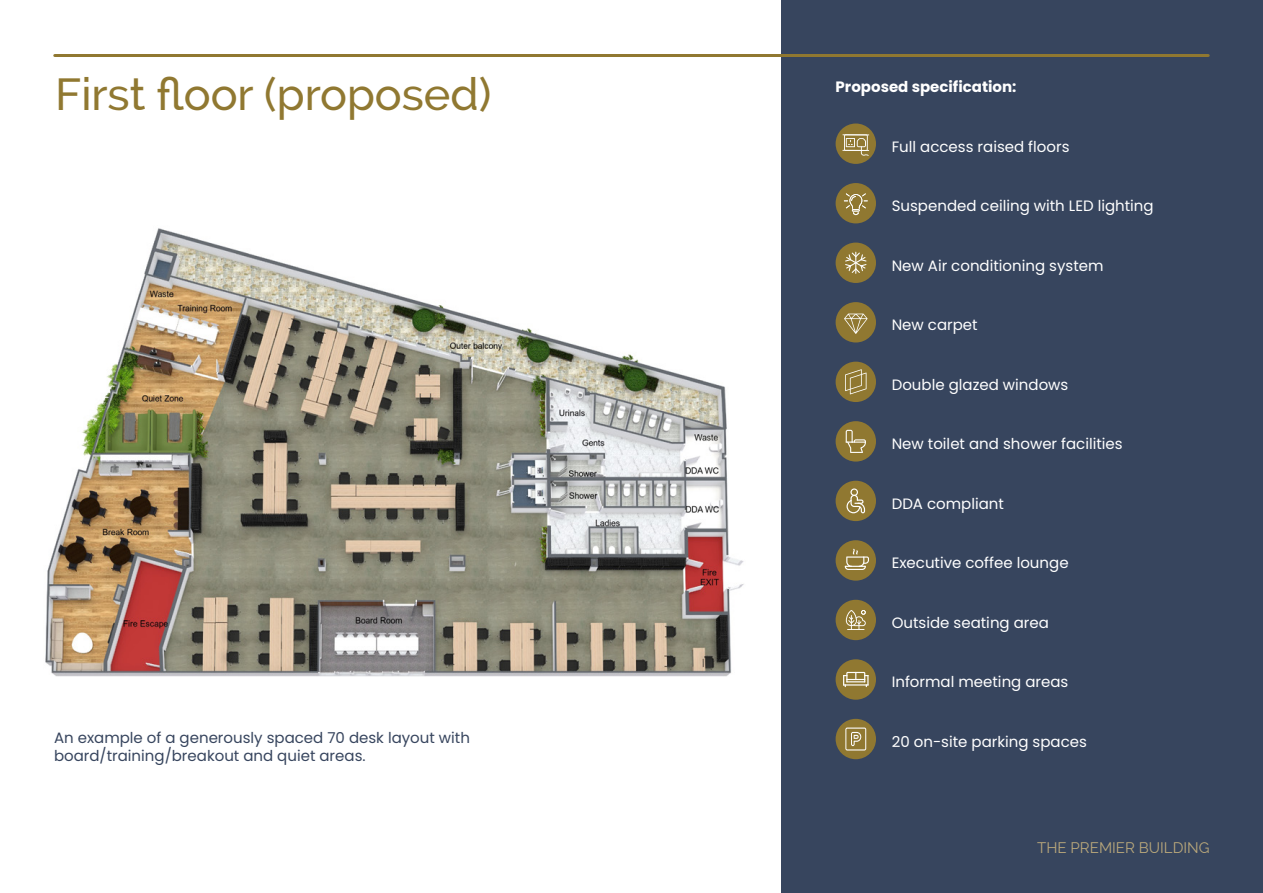
<style>
.page{position:relative;width:1263px;height:893px;background:#fff}
.page>*{position:absolute;margin:0;border:0;box-sizing:border-box;transform-origin:0 0}
.t1{font:500 45px "Raleway";color:#907831}
.t2{font:15px "Poppins";color:#fff}
.t3{font:15px/18px "Poppins";color:#37455e}
.Heading_2{font:700 15px "Poppins";color:#fff}
.t4{font:15px "Raleway";color:#baa87b}
</style>
<div class="page">
<div style="left:781px;top:0;width:482px;height:893px;background:#37455e"></div>
<hr style="left:55px;top:54px;width:1153px;height:3px;background:#907831">
<div style="left:836px;top:124px;width:40px;height:40px;background:#907831;border-radius:50%"></div>
<svg style="left:842px;top:134px;width:27px;height:22px"></svg>
<div style="left:836px;top:183px;width:40px;height:40px;background:#907831;border-radius:50%"></div>
<svg style="left:844px;top:193px;width:24px;height:22px"></svg>
<div style="left:836px;top:243px;width:40px;height:40px;background:#907831;border-radius:50%"></div>
<svg style="left:845px;top:252px;width:21px;height:22px"></svg>
<div style="left:836px;top:302px;width:40px;height:40px;background:#907831;border-radius:50%"></div>
<svg style="left:844px;top:314px;width:23px;height:20px"></svg>
<div style="left:836px;top:362px;width:40px;height:40px;background:#907831;border-radius:50%"></div>
<svg style="left:845px;top:369px;width:21px;height:25px"></svg>
<div style="left:836px;top:421px;width:40px;height:41px;background:#907831;border-radius:50%"></div>
<svg style="left:846px;top:430px;width:20px;height:23px"></svg>
<div style="left:836px;top:481px;width:40px;height:40px;background:#907831;border-radius:50%"></div>
<svg style="left:846px;top:488px;width:19px;height:25px"></svg>
<div style="left:836px;top:540px;width:40px;height:41px;background:#907831;border-radius:50%"></div>
<svg style="left:845px;top:549px;width:24px;height:21px"></svg>
<div style="left:836px;top:600px;width:40px;height:40px;background:#907831;border-radius:50%"></div>
<svg style="left:846px;top:610px;width:20px;height:20px"></svg>
<div style="left:836px;top:659px;width:40px;height:41px;background:#907831;border-radius:50%"></div>
<svg style="left:843px;top:672px;width:25px;height:15px"></svg>
<div style="left:836px;top:719px;width:40px;height:40px;background:#907831;border-radius:50%"></div>
<svg style="left:845px;top:727px;width:21px;height:23px"></svg>
<img style="left:45px;top:228px;width:699px;height:448px">
<p class="t1" style="left:55px;top:68px;width:438px">First floor (proposed)</p>
<p class="t3" style="left:54px;top:729px;width:417px">An example of a generously spaced 70 desk layout with board/training/breakout and quiet areas.</p>
<p class="Heading_2" style="left:836px;top:78px;width:182px">Proposed specification:</p>
<p class="t2" style="left:892px;top:138px;width:179px">Full access raised floors</p>
<p class="t2" style="left:892px;top:197px;width:263px">Suspended ceiling with LED lighting</p>
<p class="t2" style="left:892px;top:257px;width:213px">New Air conditioning system</p>
<p class="t2" style="left:892px;top:316px;width:87px">New carpet</p>
<p class="t2" style="left:892px;top:376px;width:178px">Double glazed windows</p>
<p class="t2" style="left:892px;top:435px;width:233px">New toilet and shower facilities</p>
<p class="t2" style="left:892px;top:495px;width:114px">DDA compliant</p>
<p class="t2" style="left:892px;top:554px;width:178px">Executive coffee lounge</p>
<p class="t2" style="left:892px;top:614px;width:159px">Outside seating area</p>
<p class="t2" style="left:892px;top:673px;width:178px">Informal meeting areas</p>
<p class="t2" style="left:892px;top:733px;width:197px">20 on-site parking spaces</p>
<p class="t4" style="left:1037px;top:839px;width:174px">THE PREMIER BUILDING</p>
</div>
